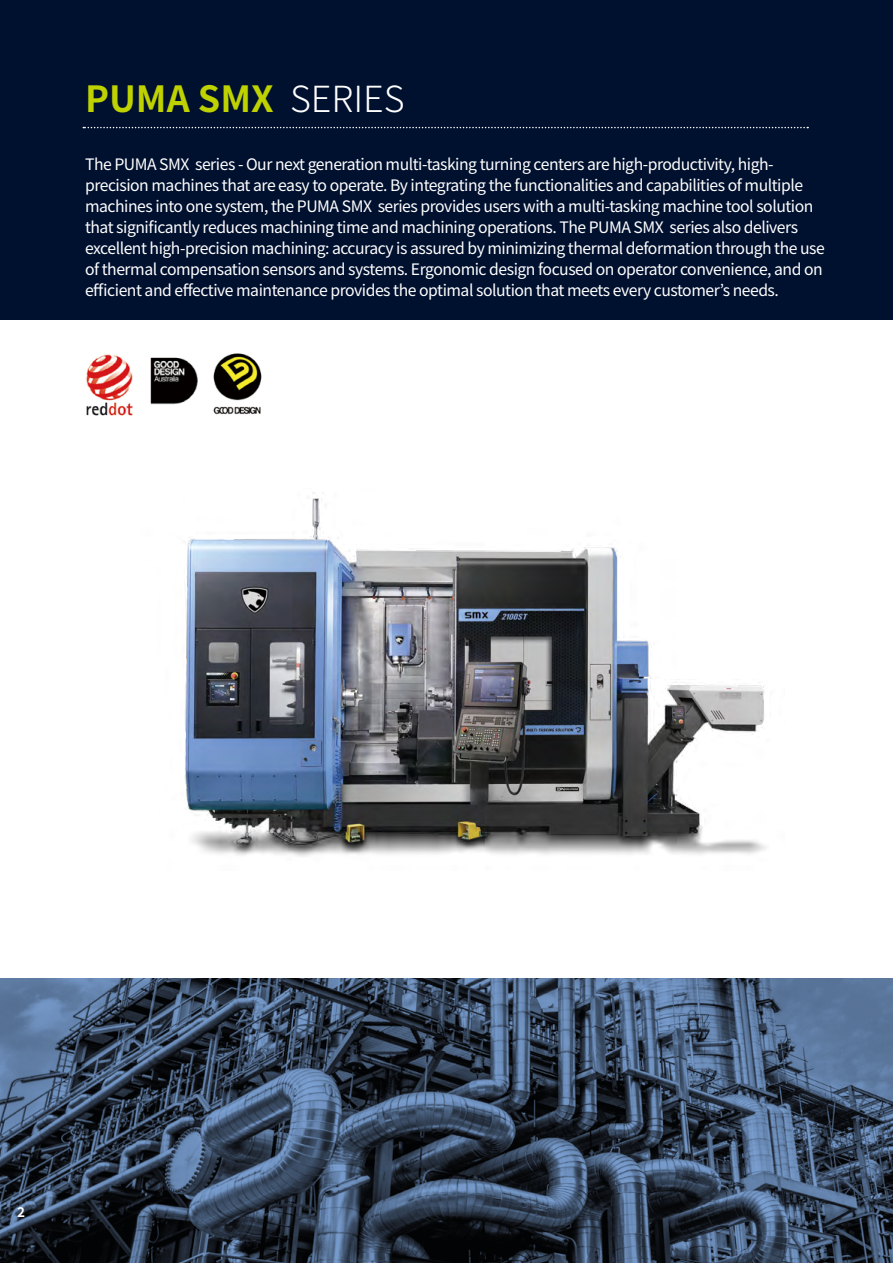
<style>
.page{position:relative;width:893px;height:1263px;background:#fff}
.page>*{position:absolute;margin:0;border:0;box-sizing:border-box;transform-origin:0 0}
.t1{font:700 36px "Noto Sans KR";color:#bfd200}
.t2{font:15.75px/21px "Noto Sans KR";letter-spacing:-.03em;color:#fff}
.t3{font:700 13.5px "Noto Sans KR";color:#fff}
.s1{font-weight:300;color:#fff}
</style>
<div class="page">
<div style="left:0;top:0;width:893px;height:320px;background:#00102f"></div>
<svg style="left:83px;top:127px;width:725px;height:1px"></svg>
<img style="left:86px;top:354px;width:47px;height:62px">
<img style="left:150px;top:357px;width:48px;height:48px">
<img style="left:213px;top:353px;width:49px;height:62px">
<svg style="left:0;top:978px;width:893px;height:285px;background:#37485f"></svg>
<img style="left:184px;top:492px;width:582px;height:365px">
<h1 class="t1" style="left:85px;top:78px;width:321px">PUMA SMX <span class="s1">SERIES</span></h1>
<p class="t2" style="left:85px;top:154px;width:741px">The PUMA SMX series - Our next generation multi-tasking turning centers are high-productivity, high&shy;precision machines that are easy to operate. By integrating the functionalities and capabilities of multiple machines into one system, the PUMA SMX series provides users with a multi-tasking machine tool solution that significantly reduces machining time and machining operations. The PUMA SMX series also delivers excellent high-precision machining: accuracy is assured by minimizing thermal deformation through the use of thermal compensation sensors and systems. Ergonomic design focused on operator convenience, and on efficient and effective maintenance provides the optimal solution that meets every customer’s needs.</p>
<p class="t3" style="left:17px;top:1205px;width:9px">2</p>
</div>
